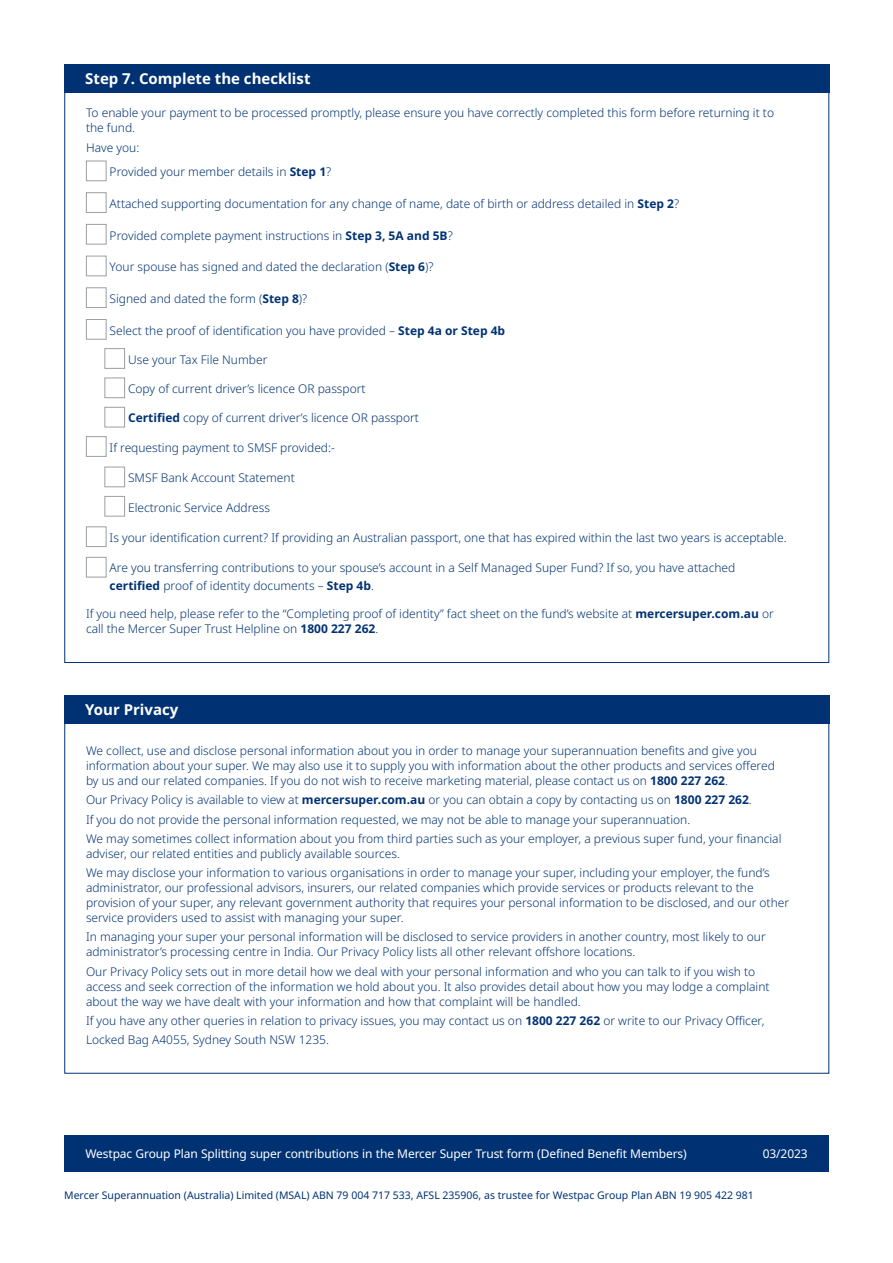
<style>
.page{position:relative;width:893px;height:1263px;background:#fff}
.page>*{position:absolute;margin:0;border:0;box-sizing:border-box;transform-origin:0 0}
.t1{font:700 15px "Noto Sans";color:#fff}
.t2{font:300 12px/15px "Noto Sans";color:#003273}
.t3{font:12px "Noto Sans";letter-spacing:-.01em;color:#fff}
.t4{font:10.5px "Noto Sans";color:#003273}
.s1{font-weight:700}
</style>
<div class="page">
<div style="left:64px;top:1136px;width:725px;height:36px;background:#003273"></div>
<div style="left:724px;top:1136px;width:105px;height:36px;background:#003273"></div>
<div style="left:64px;top:64px;width:765px;height:29px;background:#003273"></div>
<div style="left:86px;top:161px;width:21px;height:20px;background:#fff;border:1px solid #9d9fa2"></div>
<div style="left:86px;top:192px;width:21px;height:21px;background:#fff;border:1px solid #9d9fa2"></div>
<div style="left:86px;top:224px;width:21px;height:20px;background:#fff;border:1px solid #9d9fa2"></div>
<div style="left:86px;top:256px;width:21px;height:20px;background:#fff;border:1px solid #9d9fa2"></div>
<div style="left:86px;top:287px;width:21px;height:21px;background:#fff;border:1px solid #9d9fa2"></div>
<div style="left:86px;top:319px;width:21px;height:21px;background:#fff;border:1px solid #9d9fa2"></div>
<div style="left:86px;top:436px;width:21px;height:21px;background:#fff;border:1px solid #9d9fa2"></div>
<div style="left:86px;top:526px;width:21px;height:21px;background:#fff;border:1px solid #9d9fa2"></div>
<div style="left:86px;top:557px;width:21px;height:20px;background:#fff;border:1px solid #9d9fa2"></div>
<div style="left:104px;top:348px;width:21px;height:21px;background:#fff;border:1px solid #9d9fa2"></div>
<div style="left:104px;top:467px;width:21px;height:20px;background:#fff;border:1px solid #9d9fa2"></div>
<div style="left:104px;top:378px;width:21px;height:20px;background:#fff;border:1px solid #9d9fa2"></div>
<div style="left:104px;top:496px;width:21px;height:20px;background:#fff;border:1px solid #9d9fa2"></div>
<div style="left:104px;top:407px;width:21px;height:20px;background:#fff;border:1px solid #9d9fa2"></div>
<div style="left:64px;top:695px;width:765px;height:29px;background:#003273"></div>
<p class="t1" style="left:85px;top:68px;width:227px">Step 7. Complete the checklist</p>
<p class="t2" style="left:86px;top:106px;width:690px">To enable your payment to be processed promptly, please ensure you have correctly completed this form before returning it to the fund.</p>
<p class="t2" style="left:86px;top:140px;width:55px">Have you:</p>
<p class="t2" style="left:110px;top:165px;width:223px">Provided your member details in <span class="s1">Step 1</span>?</p>
<p class="t2" style="left:110px;top:196px;width:571px">Attached supporting documentation for any change of name, date of birth or address detailed in <span class="s1">Step 2</span>?</p>
<p class="t2" style="left:110px;top:228px;width:345px">Provided complete payment instructions in <span class="s1">Step 3, 5A and 5B</span>?</p>
<p class="t2" style="left:110px;top:260px;width:325px">Your spouse has signed and dated the declaration (<span class="s1">Step 6</span>)?</p>
<p class="t2" style="left:110px;top:291px;width:199px">Signed and dated the form (<span class="s1">Step 8</span>)?</p>
<p class="t2" style="left:110px;top:323px;width:397px">Select the proof of identification you have provided – <span class="s1">Step 4a or Step 4b</span></p>
<p class="t2" style="left:128px;top:352px;width:141px">Use your Tax File Number</p>
<p class="t2" style="left:128px;top:381px;width:239px">Copy of current driver’s licence OR passport</p>
<p class="t2" style="left:128px;top:411px;width:292px"><span class="s1">Certified</span> copy of current driver’s licence OR passport</p>
<p class="t2" style="left:110px;top:440px;width:227px">If requesting payment to SMSF provided:-</p>
<p class="t2" style="left:128px;top:471px;width:168px">SMSF Bank Account Statement</p>
<p class="t2" style="left:128px;top:500px;width:143px">Electronic Service Address</p>
<p class="t2" style="left:110px;top:530px;width:678px">Is your identification current? If providing an Australian passport, one that has expired within the last two years is acceptable.</p>
<p class="t2" style="left:110px;top:560px;width:627px;line-height:17.2px">Are you transferring contributions to your spouse’s account in a Self Managed Super Fund? If so, you have attached <span class="s1">certified</span> proof of identity documents – <span class="s1">Step 4b</span>.</p>
<p class="t2" style="left:86px;top:606px;width:689px">If you need help, please refer to the “Completing proof of identity” fact sheet on the fund’s website at <span class="s1">mercersuper.com.au</span> or call the Mercer Super Trust Helpline on <span class="s1">1800 227 262</span>.</p>
<p class="t1" style="left:85px;top:699px;width:95px">Your Privacy</p>
<p class="t2" style="left:86px;top:743px;width:690px">We collect, use and disclose personal information about you in order to manage your superannuation benefits and give you information about your super. We may also use it to supply you with information about the other products and services offered by us and our related companies. If you do not wish to receive marketing material, please contact us on <span class="s1">1800 227 262</span>.</p>
<p class="t2" style="left:86px;top:791px;width:697px;line-height:19.2px">Our Privacy Policy is available to view at <span class="s1">mercersuper.com.au</span> or you can obtain a copy by contacting us on <span class="s1">1800 227 262</span>.<br>If you do not provide the personal information requested, we may not be able to manage your superannuation.<br>We may sometimes collect information about you from third parties such as your employer, a previous super fund, your financial</p>
<p class="t2" style="left:86px;top:844px;width:685px;line-height:19.2px">adviser, our related entities and publicly available sources.<br>We may disclose your information to various organisations in order to manage your super, including your employer, the fund’s</p>
<p class="t2" style="left:86px;top:880px;width:705px">administrator, our professional advisors, insurers, our related companies which provide services or products relevant to the provision of your super, any relevant government authority that requires your personal information to be disclosed, and our other service providers used to assist with managing your super.</p>
<p class="t2" style="left:86px;top:930px;width:681px">In managing your super your personal information will be disclosed to service providers in another country, most likely to our administrator’s processing centre in India. Our Privacy Policy lists all other relevant offshore locations.</p>
<p class="t2" style="left:86px;top:964px;width:685px">Our Privacy Policy sets out in more detail how we deal with your personal information and who you can talk to if you wish to access and seek correction of the information we hold about you. It also provides detail about how you may lodge a complaint about the way we have dealt with your information and how that complaint will be handled.</p>
<p class="t2" style="left:86px;top:1011px;width:680px;line-height:19.2px">If you have any other queries in relation to privacy issues, you may contact us on <span class="s1">1800 227 262</span> or write to our Privacy Officer,<br>Locked Bag A4055, Sydney South NSW 1235.</p>
<p class="t3" style="left:85px;top:1145px;width:603px">Westpac Group Plan Splitting super contributions in the Mercer Super Trust form (Defined Benefit Members)</p>
<p class="t3" style="left:763px;top:1145px;width:46px">03/2023</p>
<p class="t4" style="left:64px;top:1188px;width:691px">Mercer Superannuation (Australia) Limited (MSAL) ABN 79 004 717 533, AFSL 235906, as trustee for Westpac Group Plan ABN 19 905 422 981</p>
</div>
